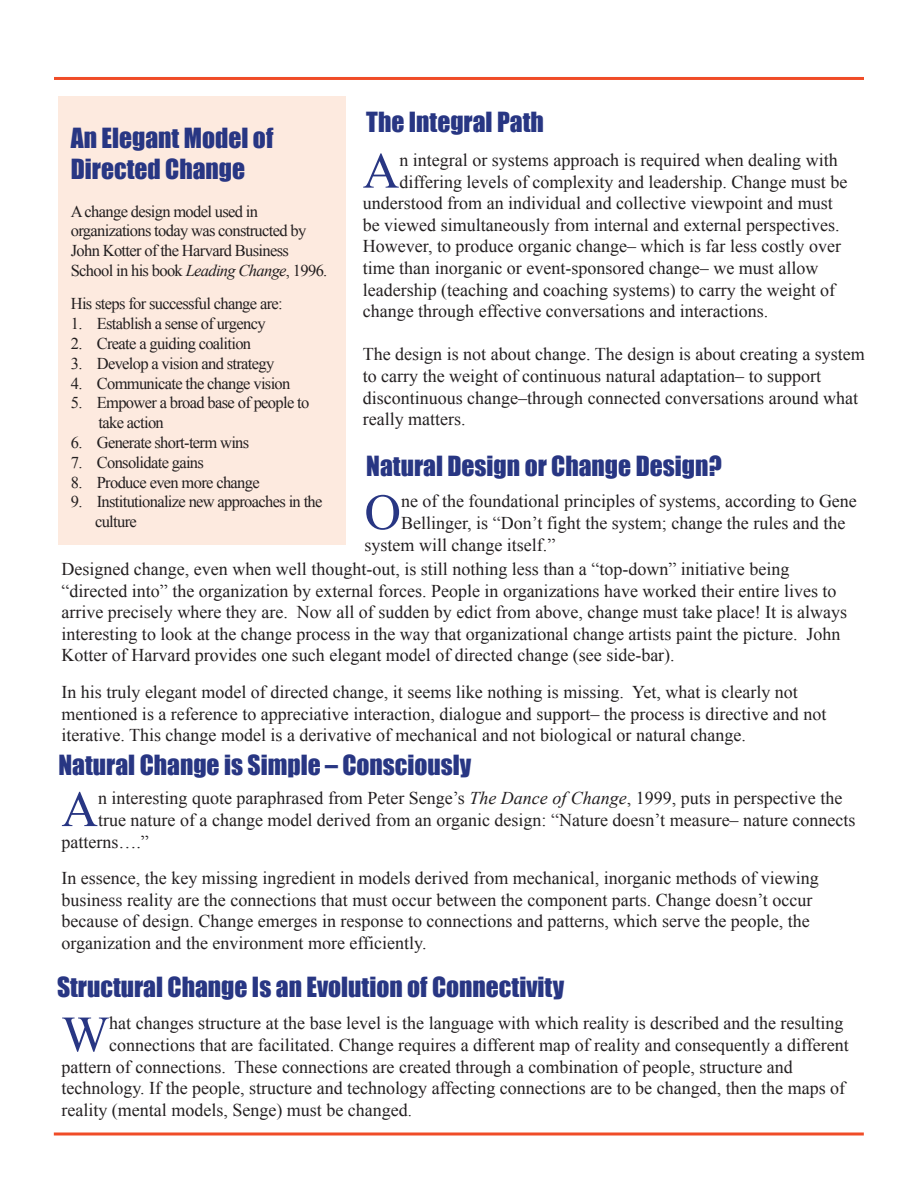
<style>
.page{position:relative;width:918px;height:1188px;background:#fff}
.page>*{position:absolute;margin:0;border:0;box-sizing:border-box;transform-origin:0 0}
.t1{font:50.55px "Times New Roman";color:#283683}
.t2{font:25.5px/30.6px "Impact";color:#283683}
.t3{font:18px/21.6px "Times New Roman";color:#231f20}
.t4{font:16.5px/19.8px "Times New Roman";letter-spacing:-.04em;color:#231f20}
.s1{font-style:italic}
.s2{font-size:16.5px}
</style>
<div class="page">
<hr style="left:54px;top:77px;width:810px;height:3px;background:#f04c27">
<svg style="left:54px;top:1132px;width:810px;height:4px;background:#f3785c"></svg>
<div style="left:58px;top:96px;width:288px;height:449px;background:#fdeadf"></div>
<h2 class="t2" style="left:71px;top:122px;width:204px">An Elegant Model of<br>Directed Change</h2>
<p class="t4" style="left:71px;top:201px;width:258px">A change design model used in organizations today was constructed by John Kotter of the Harvard Business School in his book <span class="s1">Leading Change</span>, 1996.</p>
<p class="t4" style="left:71px;top:294px;width:213px">His steps for successful change are:</p>
<p class="t4" style="left:71px;top:313px;width:196px">1. Establish a sense of urgency</p>
<p class="t4" style="left:71px;top:333px;width:182px">2. Create a guiding coalition</p>
<p class="t4" style="left:71px;top:353px;width:205px">3. Develop a vision and strategy</p>
<p class="t4" style="left:71px;top:373px;width:221px">4. Communicate the change vision</p>
<p class="t4" style="left:99px;top:393px;width:212px;text-indent:-28px">5. Empower a broad base of people to take action</p>
<p class="t4" style="left:71px;top:432px;width:180px">6. Generate short-term wins</p>
<p class="t4" style="left:71px;top:452px;width:135px">7. Consolidate gains</p>
<p class="t4" style="left:71px;top:472px;width:191px">8. Produce even more change</p>
<p class="t4" style="left:95px;top:492px;width:229px;text-indent:-24px">9. Institutionalize new approaches in the culture</p>
<h2 class="t2" style="left:366px;top:106px;width:179px">The Integral Path</h2>
<h1 class="t1" style="left:363px;top:137px;width:38px">A</h1>
<p class="t3" style="left:399px;top:149px;width:440px">n integral or systems approach is required when dealing with</p>
<p class="t3" style="left:399px;top:171px;width:450px">differing levels of complexity and leadership. Change must be</p>
<p class="t3" style="left:363px;top:192px;width:471px">understood from an individual and collective viewpoint and must</p>
<p class="t3" style="left:363px;top:214px;width:478px">be viewed simultaneously from internal and external perspectives.</p>
<p class="t3" style="left:363px;top:235px;width:480px">However, to produce organic change– which is far less costly over</p>
<p class="t3" style="left:363px;top:257px;width:457px">time than inorganic or event-sponsored change– we must allow</p>
<p class="t3" style="left:363px;top:279px;width:474px">leadership (teaching and coaching systems) to carry the weight of</p>
<p class="t3" style="left:363px;top:300px;width:407px">change through effective conversations and interactions.</p>
<p class="t3" style="left:363px;top:343px;width:504px">The design is not about change. The design is about creating a system to carry the weight of continuous natural adaptation– to support discontinuous change–through connected conversations around what really matters.</p>
<h2 class="t2" style="left:366px;top:450px;width:357px">Natural Design or Change Design?</h2>
<h1 class="t1" style="left:364px;top:478px;width:38px">O</h1>
<p class="t3" style="left:401px;top:490px;width:457px">ne of the foundational principles of systems, according to Gene</p>
<p class="t3" style="left:401px;top:512px;width:446px">Bellinger, is “Don’t fight the system; change the rules and the</p>
<p class="t3" style="left:364px;top:534px;width:192px">system will change itself.”</p>
<p class="t3" style="left:62px;top:558px;width:787px">Designed change, even when well thought-out, is still nothing less than a “top-down” initiative being “directed into” the organization by external forces. People in organizations have worked their entire lives to arrive precisely where they are. Now all of sudden by edict from above, change must take place! It is always interesting to look at the change process in the way that organizational change artists paint the picture. John Kotter of Harvard provides one such elegant model of directed change (see side-bar).</p>
<p class="t3" style="left:62px;top:681px;width:766px">In his truly elegant model of directed change, it seems like nothing is missing. Yet, what is clearly not mentioned is a reference to appreciative interaction, dialogue and support– the process is directive and not iterative. This change model is a derivative of mechanical and not biological or natural change.</p>
<h2 class="t2" style="left:58px;top:749px;width:414px">Natural Change is Simple – Consciously</h2>
<h1 class="t1" style="left:62px;top:775px;width:38px">A</h1>
<p class="t3" style="left:98px;top:787px;width:746px">n interesting quote paraphrased from Peter Senge’s <span class="s1">The Dance of Change</span>, 1999, puts in perspective the</p>
<p class="t3" style="left:98px;top:809px;width:759px">true nature of a change model derived from an organic design: “Nature doesn’t measure– nature connects</p>
<p class="t3" style="left:62px;top:831px;width:89px">patterns….”</p>
<p class="t3" style="left:62px;top:867px;width:759px">In essence, the key missing ingredient in models derived from mechanical, inorganic methods of viewing business reality are the connections that must occur between the component parts. Change doesn’t occur because of design. Change emerges in response to connections and patterns, which serve the people, the organization and the environment more efficiently.</p>
<h2 class="t2" style="left:57px;top:971px;width:509px">Structural Change Is an Evolution of Connectivity</h2>
<h1 class="t1" style="left:62px;top:1000px;width:49px">W</h1>
<p class="t3" style="left:109px;top:1012px;width:736px">hat changes structure at the base level is the language with which reality is described and the resulting</p>
<p class="t3" style="left:109px;top:1034px;width:741px">connections that are facilitated. Change requires a different map of reality and consequently a different</p>
<p class="t3" style="left:62px;top:1056px;width:733px">pattern of connections. These connections are created through a combination of people, structure and</p>
<p class="t3" style="left:62px;top:1077px;width:785px">technology. If the people, structure and technology affecting connections are to be changed, then the maps of</p>
<p class="t3" style="left:62px;top:1099px;width:352px">reality (mental models, Senge) must be changed<span class="s2">.</span></p>
</div>
